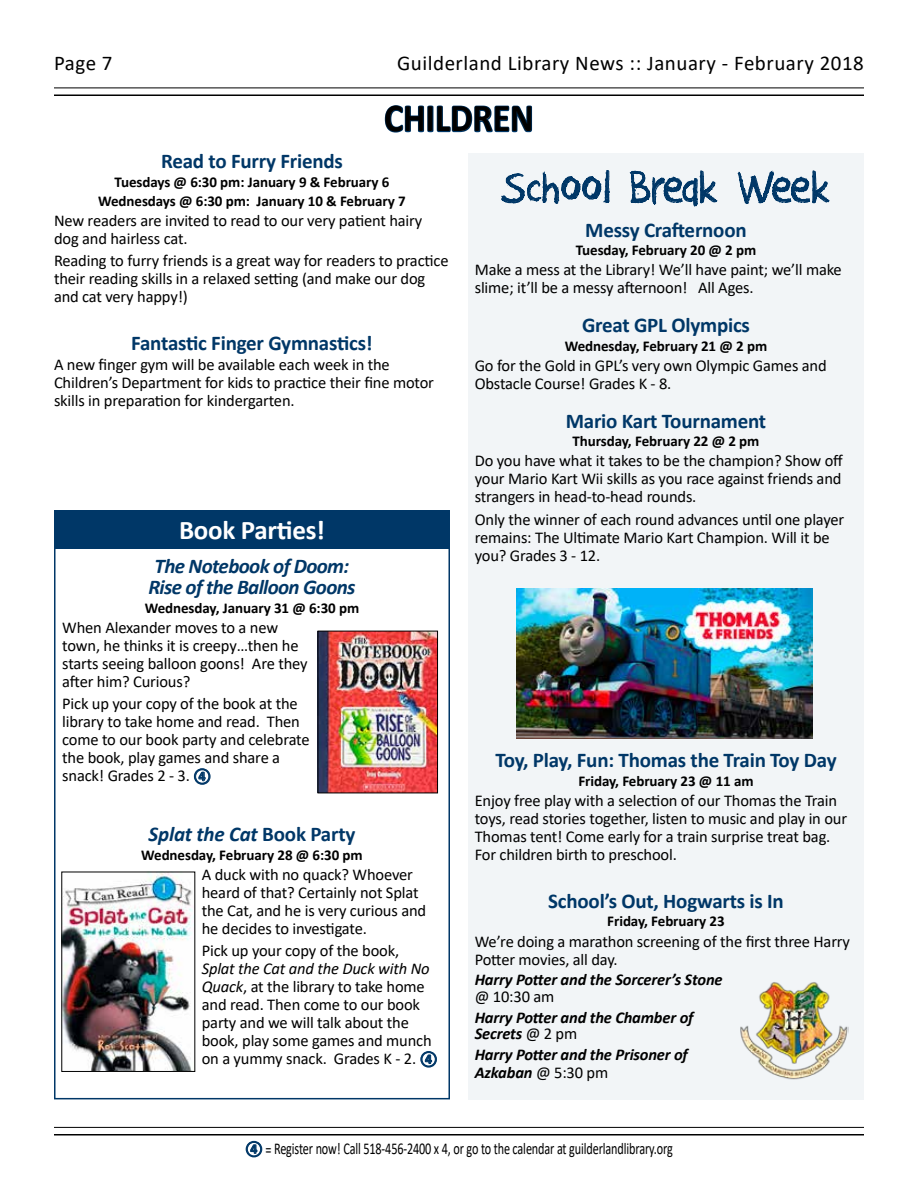
<style>
.page{position:relative;width:918px;height:1188px;background:#fff}
.page>*{position:absolute;margin:0;border:0;box-sizing:border-box;transform-origin:0 0}
.t1{font:50.4px "DK Crayon Crumble";letter-spacing:.01em;color:#003767;scale:.95 1}
.t2{font:700 39.6px "Calibri";letter-spacing:-.005em;color:#000;scale:.91 1}
.t3{font:700 27px "Calibri";color:#fff}
.t4{font:700 21px "Calibri";letter-spacing:-.01em;color:#003767}
.t5{font:21px "Calibri";letter-spacing:.025em;color:#000}
.t6{font:italic 700 21px/21px "Calibri";letter-spacing:-.03em;color:#003767}
.t7{font:italic 700 21px "Calibri";letter-spacing:-.01em;color:#003767}
.t8{font:16.5px/18px "Calibri";letter-spacing:-.01em;color:#000}
.t9{font:italic 700 16.5px/16.5px "Calibri";letter-spacing:-.01em;color:#000}
.t10{font:16.5px "Calibri";letter-spacing:-.01em;color:#000;scale:.74 1}
.t11{font:700 15px/18.6px "Calibri";letter-spacing:-.005em;color:#000;text-align:center}
.s1{font-weight:700;font-size:13.5px;color:#003767}
.s2{font-style:normal}
.s3{font-style:italic}
.s4{font-weight:400;font-style:normal}
</style>
<div class="page">
<hr style="left:54px;top:1134px;width:810px;height:2px;background:#000">
<hr style="left:54px;top:1127px;width:810px;height:1px;background:#000">
<hr style="left:54px;top:94px;width:810px;height:2px;background:#000">
<hr style="left:54px;top:88px;width:810px;height:1px;background:#000">
<div style="left:468px;top:153px;width:396px;height:946px;background:#f2f5f7"></div>
<svg style="left:501px;top:170px;width:109px;height:34px"></svg>
<svg style="left:630px;top:170px;width:88px;height:37px"></svg>
<svg style="left:738px;top:170px;width:92px;height:34px"></svg>
<svg style="left:384px;top:105px;width:149px;height:28px"></svg>
<div style="left:54px;top:510px;width:396px;height:39px;background:#003767"></div>
<svg style="left:194px;top:768px;width:17px;height:17px"></svg>
<svg style="left:420px;top:1051px;width:17px;height:17px"></svg>
<div style="left:54px;top:510px;width:396px;height:589px;border:2px solid #003767"></div>
<img style="left:320px;top:633px;width:116px;height:158px">
<div style="left:318px;top:631px;width:120px;height:162px;border:1px solid #000"></div>
<img style="left:64px;top:874px;width:129px;height:196px">
<img style="left:740px;top:982px;width:108px;height:98px">
<img style="left:517px;top:588px;width:295px;height:150px">
<svg style="left:245px;top:1141px;width:18px;height:17px"></svg>
<p class="t5" style="left:54px;top:48px;width:60px">Page 7</p>
<p class="t5" style="left:397px;top:48px;width:468px">Guilderland Library News :: January - February 2018</p>
<h2 class="t2" style="left:384px;top:90px;width:166px">CHILDREN</h2>
<p class="t4" style="left:161px;top:147px;width:183px">Read to Furry Friends</p>
<p class="t11" style="left:98px;top:173px;width:309px">Tuesdays @ 6:30 pm: January 9 &amp; February 6<br>Wednesdays @ 6:30 pm: January 10 &amp; February 7</p>
<p class="t8" style="left:54px;top:211px;width:370px">New readers are invited to read to our very patient hairy dog and hairless cat.</p>
<p class="t8" style="left:54px;top:251px;width:396px">Reading to furry friends is a great way for readers to practice their reading skills in a relaxed setting (and make our dog and cat very happy!)</p>
<p class="t4" style="left:131px;top:328px;width:243px">Fantastic Finger Gymnastics!</p>
<p class="t8" style="left:54px;top:355px;width:382px">A new finger gym will be available each week in the<br>Children’s Department for kids to practice their fine motor skills in preparation for kindergarten.</p>
<h3 class="t3" style="left:179px;top:511px;width:147px">Book Parties!</h3>
<p class="t6" style="left:148px;top:555px;width:209px">The Notebook of Doom:<br>Rise of the Balloon Goons</p>
<p class="t11" style="left:145px;top:598px;width:216px">Wednesday, January 31 @ 6:30 pm</p>
<p class="t8" style="left:62px;top:618px;width:247px">When Alexander moves to a new town, he thinks it is creepy…then he starts seeing balloon goons! Are they after him? Curious?</p>
<p class="t8" style="left:62px;top:694px;width:249px">Pick up your copy of the book at the library to take home and read. Then come to our book party and celebrate the book, play games and share a snack! Grades 2 - 3. <span class="s1">④</span></p>
<p class="t7" style="left:149px;top:819px;width:208px">Splat the Cat <span class="s2">Book Party</span></p>
<p class="t11" style="left:141px;top:845px;width:223px">Wednesday, February 28 @ 6:30 pm</p>
<p class="t8" style="left:202px;top:865px;width:226px">A duck with no quack? Whoever heard of that? Certainly not Splat the Cat, and he is very curious and he decides to investigate.</p>
<p class="t8" style="left:202px;top:941px;width:199px">Pick up your copy of the book,</p>
<p class="t8" style="left:202px;top:959px;width:237px"><span class="s3">Splat the Cat and the Duck with No<br>Quack</span>, at the library to take home and read. Then come to our book party and we will talk about the book, play some games and munch on a yummy snack. Grades K - 2. <span class="s1">④</span></p>
<h1 class="t1" style="left:502px;top:157px;width:346px">School Break Week</h1>
<p class="t4" style="left:585px;top:215px;width:163px">Messy Crafternoon</p>
<p class="t11" style="left:576px;top:241px;width:182px">Tuesday, February 20 @ 2 pm</p>
<p class="t8" style="left:475px;top:261px;width:369px">Make a mess at the Library! We’ll have paint; we’ll make slime; it’ll be a messy afternoon! All Ages.</p>
<p class="t4" style="left:582px;top:310px;width:169px">Great GPL Olympics</p>
<p class="t11" style="left:565px;top:336px;width:204px">Wednesday, February 21 @ 2 pm</p>
<p class="t8" style="left:475px;top:356px;width:354px">Go for the Gold in GPL’s very own Olympic Games and<br>Obstacle Course! Grades K - 8.</p>
<p class="t4" style="left:566px;top:406px;width:202px">Mario Kart Tournament</p>
<p class="t11" style="left:573px;top:432px;width:188px">Thursday, February 22 @ 2 pm</p>
<p class="t8" style="left:475px;top:451px;width:370px;text-align:justify">Do you have what it takes to be the champion? Show off your Mario Kart Wii skills as you race against friends and strangers in head-to-head rounds.</p>
<p class="t8" style="left:475px;top:510px;width:371px">Only the winner of each round advances until one player remains: The Ultimate Mario Kart Champion. Will it be you? Grades 3 - 12.</p>
<p class="t4" style="left:495px;top:746px;width:343px">Toy, Play, Fun: Thomas the Train Toy Day</p>
<p class="t11" style="left:578px;top:772px;width:177px">Friday, February 23 @ 11 am</p>
<p class="t8" style="left:475px;top:791px;width:374px">Enjoy free play with a selection of our Thomas the Train toys, read stories together, listen to music and play in our Thomas tent! Come early for a train surprise treat bag.<br>For children birth to preschool.</p>
<p class="t4" style="left:548px;top:886px;width:237px">School’s Out, Hogwarts is In</p>
<p class="t11" style="left:607px;top:912px;width:119px">Friday, February 23</p>
<p class="t8" style="left:475px;top:932px;width:377px">We’re doing a marathon screening of the first three Harry<br>Potter movies, all day.</p>
<p class="t9" style="left:475px;top:971px;width:249px">Harry Potter and the Sorcerer’s Stone</p>
<p class="t8" style="left:475px;top:987px;width:81px">@ 10:30 am</p>
<p class="t9" style="left:475px;top:1008px;width:220px">Harry Potter and the Chamber of<br>Secrets <span class="s4">@ 2 pm</span></p>
<p class="t9" style="left:475px;top:1045px;width:215px;line-height:18px">Harry Potter and the Prisoner of<br>Azkaban <span class="s4">@ 5:30 pm</span></p>
<p class="t10" style="left:245px;top:1137px;width:580px"><span class="s1">④</span> = Register now! Call 518-456-2400 x 4, or go to the calendar at guilderlandlibrary.org</p>
</div>
